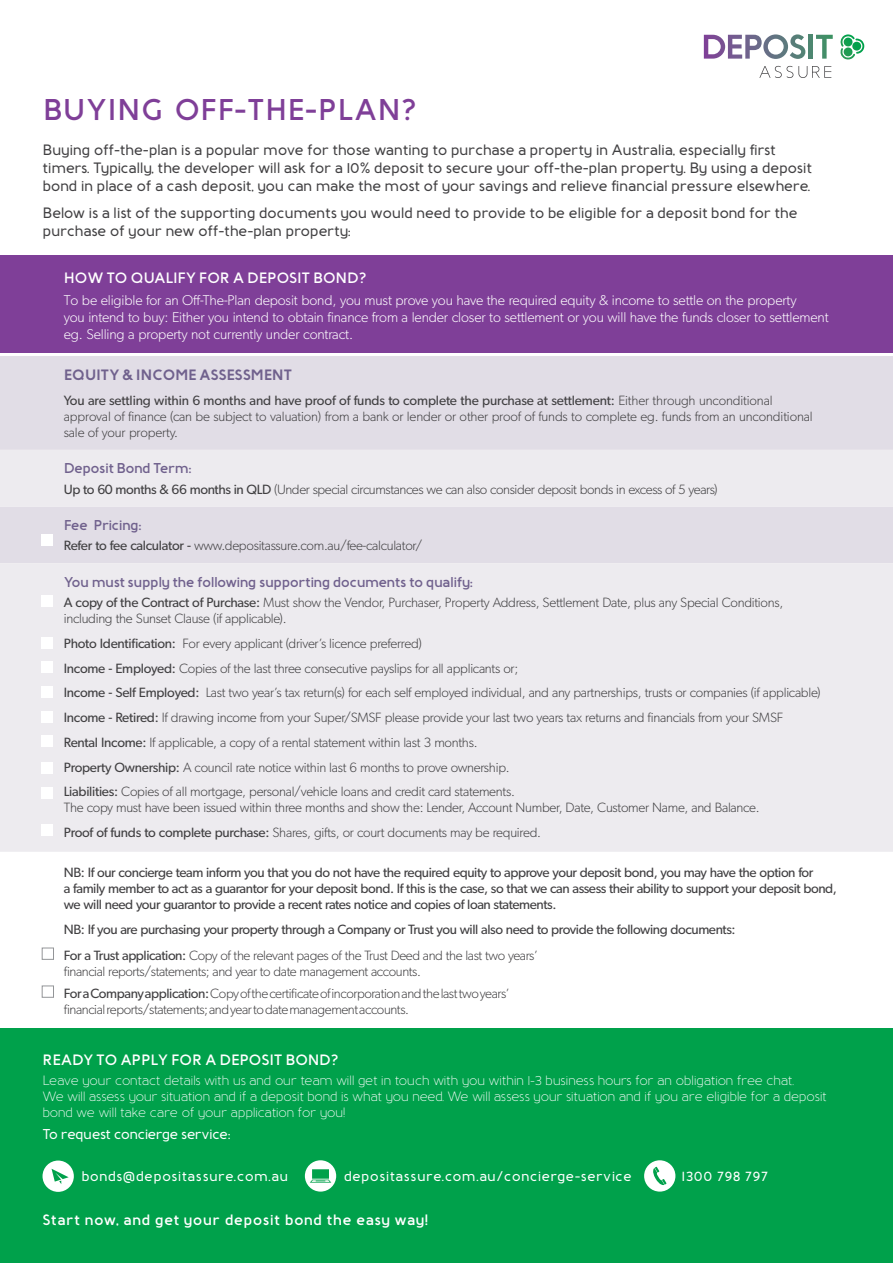
<style>
.page{position:relative;width:893px;height:1263px;background:#fff}
.page>*{position:absolute;margin:0;border:0;box-sizing:border-box;transform-origin:0 0}
.t1{font:600 30px "Baufra";letter-spacing:.01em;color:#7f3f98}
.t2{font:600 15px/18px "Baufra";letter-spacing:-.03em;color:#414042}
.t3{font:600 15px "Baufra";letter-spacing:-.02em;color:#fff}
.t4{font:600 15px "Baufra";letter-spacing:.02em;color:#fff}
.t5{font:700 15px "Baufra";letter-spacing:-.03em;color:#70618d}
.t6{font:300 14.25px/17.1px "Gibson";letter-spacing:-.01em;color:#fff}
.t7{font:600 14.25px "Baufra";letter-spacing:-.04em;color:#70618d}
.t8{font:600 14.25px "Baufra";letter-spacing:-.045em;color:#fff}
.t9{font:600 13.95px "Baufra";letter-spacing:.02em;color:#fff}
.t10{font:300 13.5px/24.8px "Gibson";letter-spacing:-.02em;color:#414042}
.t11{font:13.5px/16.2px "Gibson";letter-spacing:-.03em;color:#414042}
.t12{font:13.5px/16.2px "Baufra";letter-spacing:-.035em;color:#fff}
.s1{font-weight:400}
.s2{font-weight:300}
</style>
<div class="page">
<div style="left:0;top:1029px;width:893px;height:234px;background:#00a14b"></div>
<div style="left:0;top:255px;width:893px;height:97px;background:#7f3f98"></div>
<div style="left:0;top:356px;width:893px;height:94px;background:#e1dde6"></div>
<svg style="left:0;top:450px;width:893px;height:402px;background:#ebe9ed"></svg>
<div style="left:42px;top:534px;width:11px;height:12px;background:#fff"></div>
<div style="left:42px;top:595px;width:11px;height:11px;background:#fff"></div>
<div style="left:42px;top:637px;width:11px;height:11px;background:#fff"></div>
<div style="left:42px;top:662px;width:11px;height:11px;background:#fff"></div>
<div style="left:42px;top:686px;width:11px;height:12px;background:#fff"></div>
<div style="left:42px;top:711px;width:11px;height:11px;background:#fff"></div>
<div style="left:42px;top:736px;width:11px;height:11px;background:#fff"></div>
<div style="left:42px;top:762px;width:11px;height:12px;background:#fff"></div>
<div style="left:42px;top:787px;width:11px;height:11px;background:#fff"></div>
<div style="left:42px;top:825px;width:11px;height:11px;background:#fff"></div>
<div style="left:42px;top:948px;width:12px;height:12px;background:#fff;border:1px solid #939598"></div>
<div style="left:42px;top:985px;width:12px;height:13px;background:#fff;border:1px solid #939598"></div>
<svg style="left:305px;top:1160px;width:31px;height:31px"></svg>
<svg style="left:43px;top:1160px;width:31px;height:32px"></svg>
<svg style="left:644px;top:1160px;width:31px;height:31px"></svg>
<svg style="left:840px;top:34px;width:24px;height:26px"></svg>
<svg style="left:704px;top:34px;width:101px;height:25px"></svg>
<div style="left:808px;top:35px;width:5px;height:24px;background:#4d8671"></div>
<svg style="left:816px;top:35px;width:17px;height:24px"></svg>
<svg style="left:759px;top:66px;width:72px;height:12px"></svg>
<h1 class="t1" style="left:43px;top:89px;width:375px">BUYING OFF-THE-PLAN?</h1>
<p class="t2" style="left:43px;top:140px;width:771px">Buying off-the-plan is a popular move for those wanting to purchase a property in Australia, especially first timers. Typically, the developer will ask for a 10% deposit to secure your off-the-plan property. By using a deposit bond in place of a cash deposit, you can make the most of your savings and relieve financial pressure elsewhere.</p>
<p class="t2" style="left:43px;top:203px;width:757px">Below is a list of the supporting documents you would need to provide to be eligible for a deposit bond for the purchase of your new off-the-plan property:</p>
<p class="t3" style="left:64px;top:268px;width:304px">HOW TO QUALIFY FOR A DEPOSIT BOND?</p>
<p class="t6" style="left:64px;top:291px;width:766px">To be eligible for an Off-The-Plan deposit bond, you must prove you have the required equity &amp; income to settle on the property<br>you intend to buy: Either you intend to obtain finance from a lender closer to settlement or you will have the funds closer to settlement eg. Selling a property not currently under contract.</p>
<p class="t5" style="left:64px;top:364px;width:230px">EQUITY &amp; INCOME ASSESSMENT</p>
<p class="t10" style="left:64px;top:392px;width:750px;line-height:16.2px"><span class="s1">You are settling within 6 months and have proof of funds to complete the purchase at settlement:</span> Either through unconditional approval of finance (can be subject to valuation) from a bank or lender or other proof of funds to complete eg. funds from an unconditional sale of your property.</p>
<p class="t7" style="left:64px;top:458px;width:129px">Deposit Bond Term:</p>
<p class="t10" style="left:64px;top:477px;width:655px"><span class="s1">Up to 60 months &amp; 66 months in QLD</span> (Under special circumstances we can also consider deposit bonds in excess of 5 years)</p>
<p class="t7" style="left:64px;top:515px;width:79px">Fee Pricing:</p>
<p class="t10" style="left:64px;top:533px;width:360px"><span class="s1">Refer to fee calculator -</span> www.depositassure.com.au/fee-calculator/</p>
<p class="t7" style="left:64px;top:572px;width:411px">You must supply the following supporting documents to qualify:</p>
<p class="t10" style="left:64px;top:594px;width:721px;line-height:16.2px"><span class="s1">A copy of the Contract of Purchase:</span> Must show the Vendor, Purchaser, Property Address, Settlement Date, plus any Special Conditions, including the Sunset Clause (if applicable).</p>
<p class="t10" style="left:64px;top:631px;width:758px"><span class="s1">Photo Identification:</span> For every applicant (driver’s licence preferred)<br><span class="s1">Income - Employed:</span> Copies of the last three consecutive payslips for all applicants or;<br><span class="s1">Income - Self Employed:</span> Last two year’s tax return(s) for each self employed individual, and any partnerships, trusts or companies (if applicable)<br><span class="s1">Income - Retired:</span> If drawing income from your Super/SMSF please provide your last two years tax returns and financials from your SMSF <span class="s1">Rental Income:</span> If applicable, a copy of a rental statement within last 3 months.<br><span class="s1">Property Ownership:</span> A council rate notice within last 6 months to prove ownership.<br><span class="s1">Liabilities:</span> Copies of all mortgage, personal/vehicle loans and credit card statements.</p>
<p class="t10" style="left:64px;top:795px;width:697px">The copy must have been issued within three months and show the: Lender, Account Number, Date, Customer Name, and Balance.<br><span class="s1">Proof of funds to complete purchase:</span> Shares, gifts, or court documents may be required.</p>
<p class="t11" style="left:64px;top:864px;width:775px">NB: If our concierge team inform you that you do not have the required equity to approve your deposit bond, you may have the option for<br>a family member to act as a guarantor for your deposit bond. If this is the case, so that we can assess their ability to support your deposit bond, we will need your guarantor to provide a recent rates notice and copies of loan statements.</p>
<p class="t11" style="left:64px;top:916px;width:673px;line-height:26px">NB: If you are purchasing your property through a Company or Trust you will also need to provide the following documents:<br>For a Trust application: <span class="s2">Copy of the relevant pages of the Trust Deed and the last two years’</span></p>
<p class="t10" style="left:64px;top:960px;width:447px;line-height:21.8px">financial reports/statements; and year to date management accounts.<br><span class="s1">For a Company application:</span> Copy of the certificate of incorporation and the last two years’</p>
<p class="t10" style="left:64px;top:997px;width:347px">financial reports/statements; and year to date management accounts.</p>
<p class="t3" style="left:43px;top:1049px;width:298px">READY TO APPLY FOR A DEPOSIT BOND?</p>
<p class="t12" style="left:43px;top:1072px;width:786px">Leave your contact details with us and our team will get in touch with you within 1-3 business hours for an obligation free chat.<br>We will assess your situation and if a deposit bond is what you need. We will assess your situation and if you are eligible for a deposit bond we will take care of your application for you!</p>
<p class="t8" style="left:43px;top:1124px;width:190px">To request concierge service:</p>
<p class="t9" style="left:81px;top:1167px;width:208px">bonds@depositassure.com.au</p>
<p class="t9" style="left:344px;top:1167px;width:290px">depositassure.com.au/concierge-service</p>
<p class="t9" style="left:682px;top:1166px;width:88px">1300 798 797</p>
<p class="t4" style="left:43px;top:1209px;width:387px">Start now, and get your deposit bond the easy way!</p>
</div>
